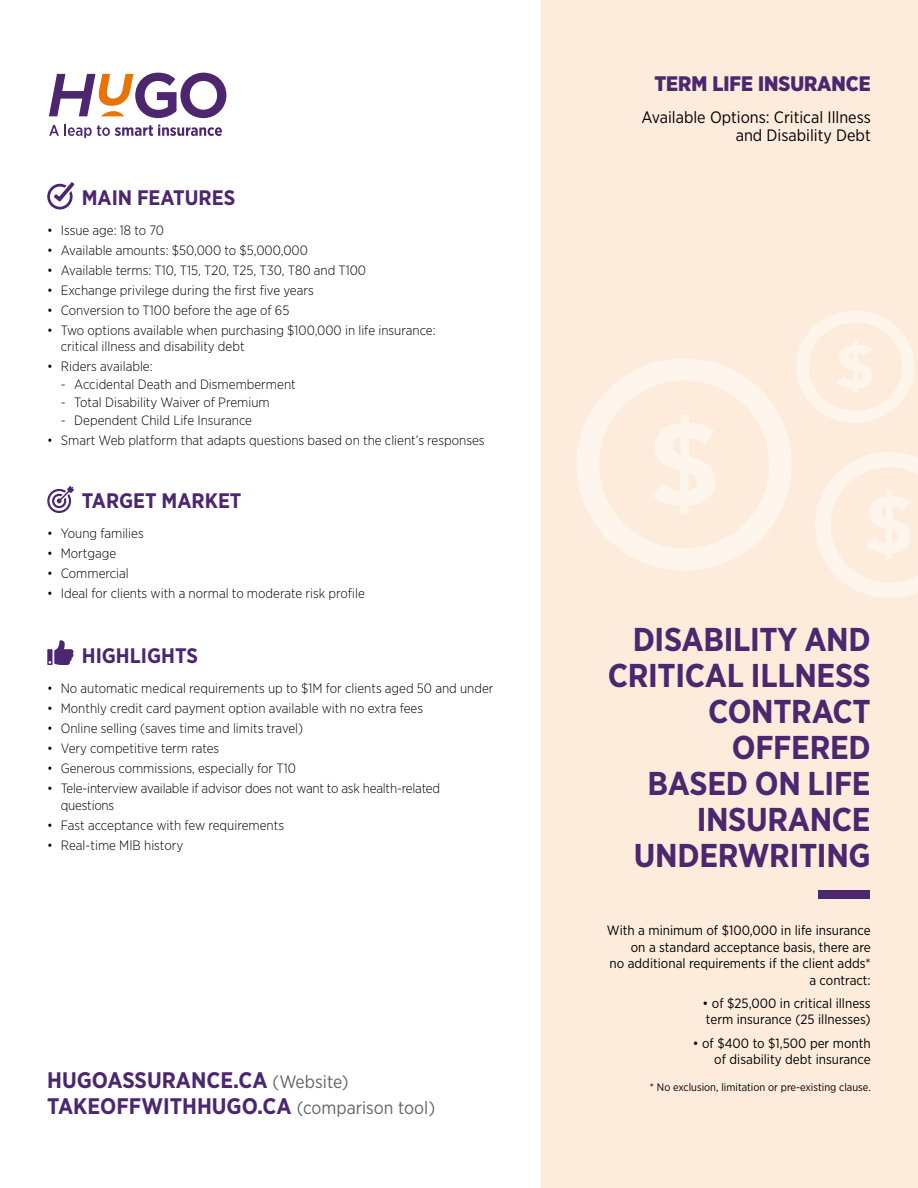
<style>
.page{position:relative;width:918px;height:1188px;background:#fff}
.page>*{position:absolute;margin:0;border:0;box-sizing:border-box;transform-origin:0 0}
.t1{font:700 33px/36px "Gotham Narrow";letter-spacing:-.01em;color:#4c2770;text-align:right}
.t2{font:700 22.5px/25.5px "Gotham Narrow";color:#4c2770}
.t3{font:700 21px "Gotham Narrow";color:#4c2770}
.t4{font:900 21px "Gotham Narrow";color:#4c2770}
.t5{font:16.5px/18px "Gotham Narrow";color:#000;text-align:right}
.t6{font:300 13.5px/16.5px "Gotham Narrow";color:#000}
.t7{font:13.5px/16.5px "Gotham Narrow";color:#000;text-align:right}
.t8{font:10.8px "Gotham Narrow";color:#000}
.s1{font-weight:400;font-size:18px;color:#63656a}
</style>
<div class="page">
<div style="left:541px;top:0;width:377px;height:1188px;background:#fdecdc"></div>
<svg style="left:47px;top:486px;width:27px;height:27px"></svg>
<svg style="left:47px;top:182px;width:27px;height:28px"></svg>
<svg style="left:47px;top:640px;width:27px;height:25px"></svg>
<div style="left:819px;top:890px;width:51px;height:9px;background:#4c2770"></div>
<svg style="left:577px;top:358px;width:215px;height:213px"></svg>
<svg style="left:651px;top:415px;width:64px;height:99px"></svg>
<svg style="left:815px;top:452px;width:103px;height:146px"></svg>
<svg style="left:796px;top:311px;width:118px;height:112px"></svg>
<svg style="left:49px;top:73px;width:177px;height:45px"></svg>
<svg style="left:49px;top:125px;width:173px;height:13px"></svg>
<p class="t3" style="left:82px;top:184px;width:155px">MAIN FEATURES</p>
<p class="t6" style="left:47px;top:222px;width:118px">• Issue age: 18 to 70</p>
<p class="t6" style="left:47px;top:242px;width:262px">• Available amounts: $50,000 to $5,000,000</p>
<p class="t6" style="left:47px;top:262px;width:320px">• Available terms: T10, T15, T20, T25, T30, T80 and T100</p>
<p class="t6" style="left:47px;top:282px;width:268px">• Exchange privilege during the first five years</p>
<p class="t6" style="left:47px;top:302px;width:244px">• Conversion to T100 before the age of 65</p>
<p class="t6" style="left:61px;top:322px;width:376px;text-indent:-14px">• Two options available when purchasing $100,000 in life insurance: critical illness and disability debt</p>
<p class="t6" style="left:47px;top:358px;width:107px">• Riders available:</p>
<p class="t6" style="left:61px;top:376px;width:237px">- Accidental Death and Dismemberment</p>
<p class="t6" style="left:61px;top:394px;width:211px">- Total Disability Waiver of Premium</p>
<p class="t6" style="left:61px;top:412px;width:193px">- Dependent Child Life Insurance</p>
<p class="t6" style="left:47px;top:432px;width:439px">• Smart Web platform that adapts questions based on the client’s responses</p>
<p class="t3" style="left:82px;top:487px;width:161px">TARGET MARKET</p>
<p class="t6" style="left:47px;top:525px;width:98px">• Young families</p>
<p class="t6" style="left:47px;top:545px;width:70px">• Mortgage</p>
<p class="t6" style="left:47px;top:565px;width:83px">• Commercial</p>
<p class="t6" style="left:47px;top:585px;width:319px">• Ideal for clients with a normal to moderate risk profile</p>
<p class="t3" style="left:82px;top:642px;width:118px">HIGHLIGHTS</p>
<p class="t6" style="left:47px;top:680px;width:448px">• No automatic medical requirements up to $1M for clients aged 50 and under</p>
<p class="t6" style="left:47px;top:700px;width:377px">• Monthly credit card payment option available with no extra fees</p>
<p class="t6" style="left:47px;top:720px;width:257px">• Online selling (saves time and limits travel)</p>
<p class="t6" style="left:47px;top:740px;width:174px">• Very competitive term rates</p>
<p class="t6" style="left:47px;top:760px;width:250px">• Generous commissions, especially for T10</p>
<p class="t6" style="left:61px;top:780px;width:381px;text-indent:-14px">• Tele-interview available if advisor does not want to ask health-related questions</p>
<p class="t6" style="left:47px;top:816px;width:238px">• Fast acceptance with few requirements</p>
<p class="t6" style="left:47px;top:836px;width:137px">• Real-time MIB history</p>
<p class="t2" style="left:47px;top:1067px;width:390px">HUGOASSURANCE.CA <span class="s1">(Website)<br></span>TAKEOFFWITHHUGO.CA <span class="s1">(comparison tool)</span></p>
<p class="t4" style="left:654px;top:70px;width:218px">TERM LIFE INSURANCE</p>
<p class="t5" style="left:641px;top:107px;width:231px">Available Options: Critical Illness and Disability Debt</p>
<p class="t1" style="left:608px;top:621px;width:265px">DISABILITY AND<br>CRITICAL ILLNESS<br>CONTRACT<br>OFFERED<br>BASED ON LIFE<br>INSURANCE<br>UNDERWRITING</p>
<p class="t7" style="left:607px;top:922px;width:265px">With a minimum of $100,000 in life insurance on a standard acceptance basis, there are<br>no additional requirements if the client adds* a contract:</p>
<p class="t7" style="left:703px;top:995px;width:170px;text-align:left">• of $25,000 in critical illness term insurance (25 illnesses)</p>
<p class="t7" style="left:693px;top:1034px;width:179px">• of $400 to $1,500 per month of disability debt insurance</p>
<p class="t8" style="left:650px;top:1081px;width:222px">* No exclusion, limitation or pre-existing clause.</p>
</div>
